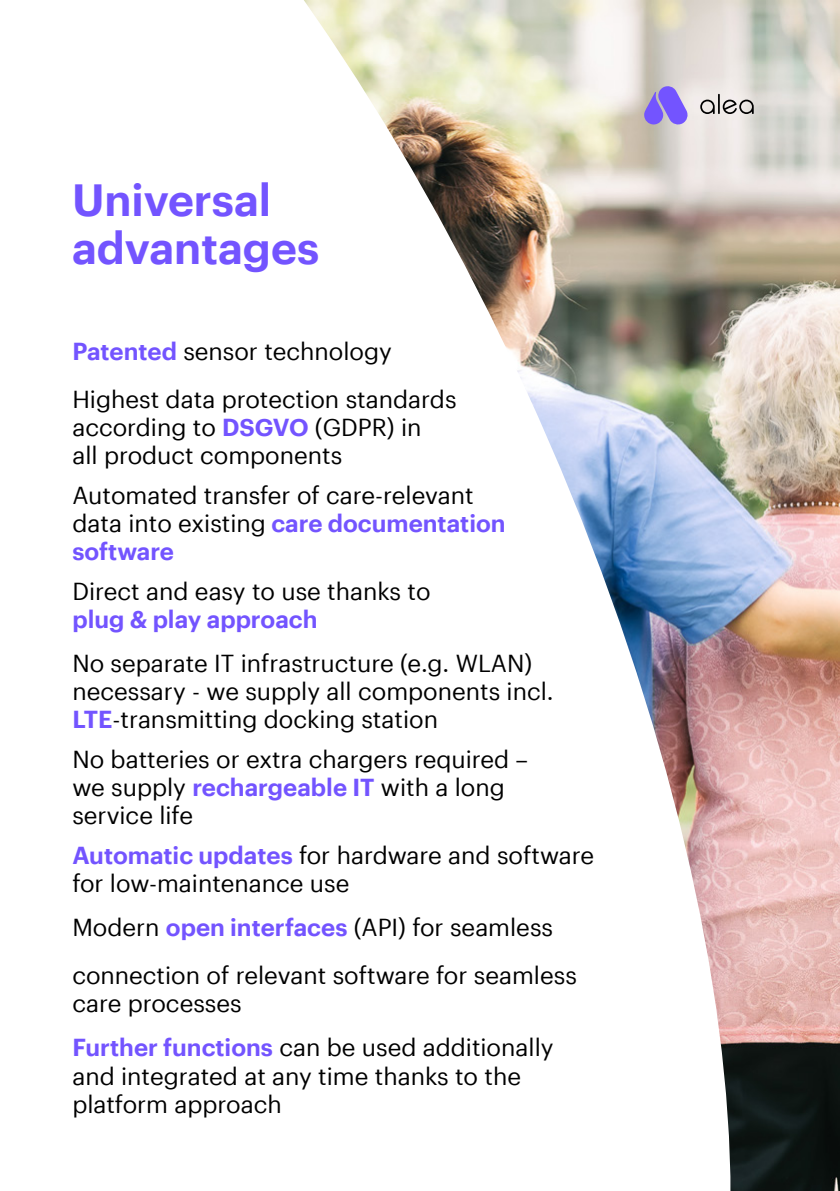
<style>
.page{position:relative;width:840px;height:1191px;background:#fff}
.page>*{position:absolute;margin:0;border:0;box-sizing:border-box;transform-origin:0 0}
.t1{font:600 44px/48px "Graphik App";color:#7354ff}
.t2{font:24px/28px "Graphik App";color:#000}
.t3{font:600 24px "Graphik App";color:#7354ff}
.s1{font-weight:600;color:#7354ff}
</style>
<div class="page">
<img style="left:799px;top:0;width:40px;height:1191px">
<img style="left:304px;top:0;width:495px;height:1191px">
<svg style="left:699px;top:94px;width:54px;height:20px"></svg>
<svg style="left:643px;top:85px;width:45px;height:41px;background:#9a86e5"></svg>
<h1 class="t1" style="left:72px;top:172px;width:248px">Universal advantages</h1>
<p class="t2" style="left:72px;top:325px;width:385px;line-height:48px"><span class="s1">Patented</span> sensor technology<br>Highest data protection standards</p>
<p class="t2" style="left:72px;top:411px;width:350px">according to <span class="s1">DSGVO</span> (GDPR) in all product components</p>
<p class="t2" style="left:72px;top:479px;width:434px">Automated transfer of care-relevant data into existing <span class="s1">care documentation software</span></p>
<p class="t2" style="left:72px;top:575px;width:359px">Direct and easy to use thanks to</p>
<p class="t3" style="left:72px;top:601px;width:246px">plug &amp; play approach</p>
<p class="t2" style="left:72px;top:647px;width:482px">No separate IT infrastructure (e.g. WLAN) necessary - we supply all components incl.<br><span class="s1">LTE</span>-transmitting docking station</p>
<p class="t2" style="left:72px;top:743px;width:457px">No batteries or extra chargers required – we supply <span class="s1">rechargeable IT</span> with a long service life</p>
<p class="t2" style="left:72px;top:839px;width:523px"><span class="s1">Automatic updates</span> for hardware and software for low-maintenance use</p>
<p class="t2" style="left:72px;top:901px;width:506px;line-height:48px">Modern <span class="s1">open interfaces</span> (API) for seamless connection of relevant software for seamless</p>
<p class="t2" style="left:72px;top:979px;width:482px;line-height:44px">care processes<br><span class="s1">Further functions</span> can be used additionally</p>
<p class="t2" style="left:72px;top:1059px;width:450px">and integrated at any time thanks to the platform approach</p>
</div>
